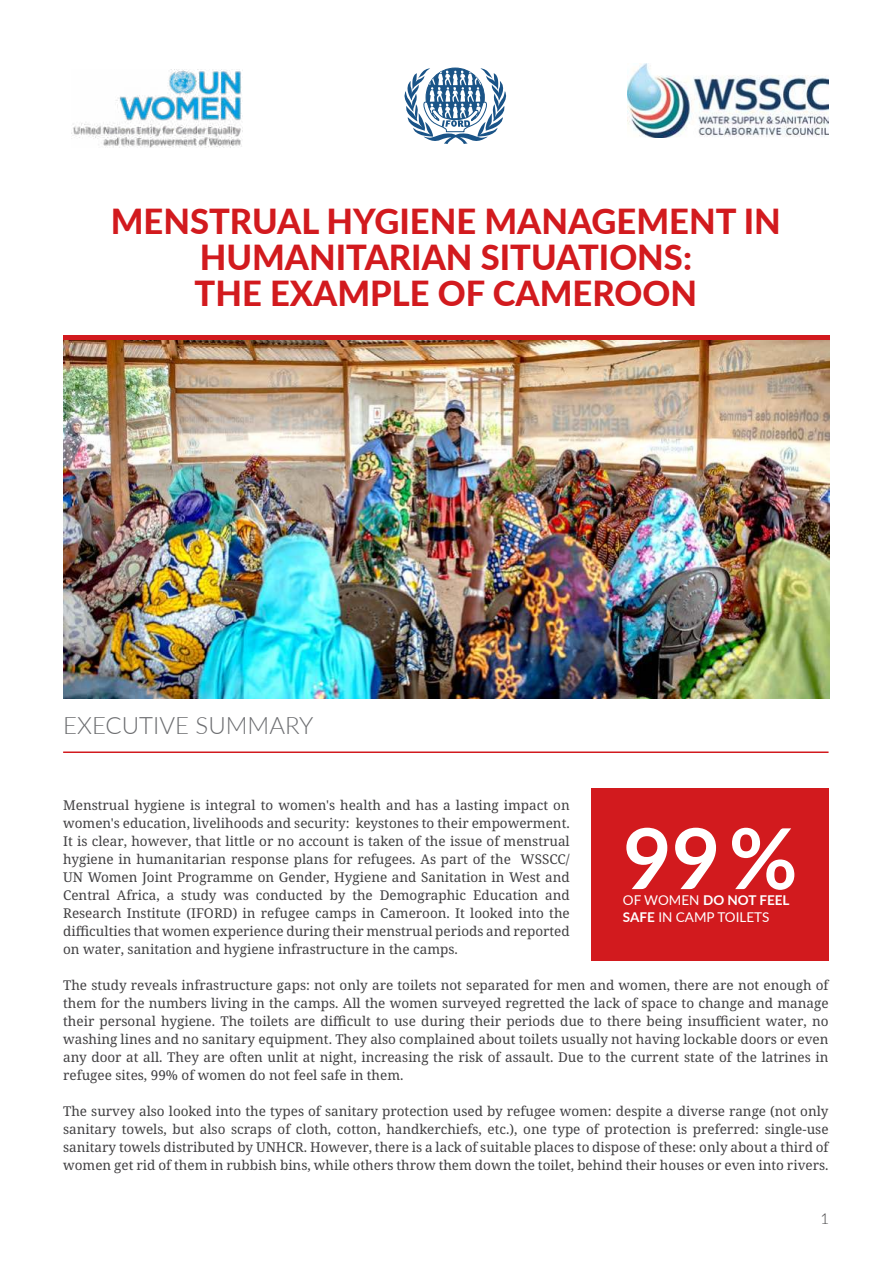
<style>
.page{position:relative;width:893px;height:1263px;background:#fff}
.page>*{position:absolute;margin:0;border:0;box-sizing:border-box;transform-origin:0 0}
.t1{font:700 84px "Lato";color:#fff}
.t2{font:800 34.5px/36px "Lato";color:#d21a1e;text-align:center}
.t3{font:300 24px "Lato";color:#6c6d70}
.t4{font:300 15px "Lato";color:#414042}
.t5{font:13.5px/18px "Noto Serif";color:#414042;text-align:justify}
.t6{font:13.5px/16.2px "Lato";color:#fff}
.s1{font-weight:700}
</style>
<div class="page">
<div style="left:63px;top:335px;width:766px;height:6px;background:#d21a1e"></div>
<img style="left:63px;top:341px;width:766px;height:357px">
<img style="left:72px;top:69px;width:170px;height:78px">
<img style="left:627px;top:64px;width:201px;height:73px">
<hr style="left:63px;top:751px;width:765px;height:2px;background:#d21a1e">
<div style="left:591px;top:789px;width:237px;height:172px;background:#d21a1e"></div>
<svg style="left:404px;top:68px;width:103px;height:76px"></svg>
<h2 class="t2" style="left:111px;top:206px;width:671px">MENSTRUAL HYGIENE MANAGEMENT IN<br>HUMANITARIAN SITUATIONS:<br>THE EXAMPLE OF CAMEROON</h2>
<h3 class="t3" style="left:63px;top:712px;width:252px">EXECUTIVE SUMMARY</h3>
<p class="t5" style="left:63px;top:797px;width:508px">Menstrual hygiene is integral to women's health and has a lasting impact on women's education, livelihoods and security: keystones to their empowerment.<br>It is clear, however, that little or no account is taken of the issue of menstrual hygiene in humanitarian response plans for refugees. As part of the WSSCC/ UN Women Joint Programme on Gender, Hygiene and Sanitation in West and Central Africa, a study was conducted by the Demographic Education and Research Institute (IFORD) in refugee camps in Cameroon. It looked into the difficulties that women experience during their menstrual periods and reported on water, sanitation and hygiene infrastructure in the camps.</p>
<p class="t5" style="left:63px;top:977px;width:767px">The study reveals infrastructure gaps: not only are toilets not separated for men and women, there are not enough of them for the numbers living in the camps. All the women surveyed regretted the lack of space to change and manage their personal hygiene. The toilets are difficult to use during their periods due to there being insufficient water, no washing lines and no sanitary equipment. They also complained about toilets usually not having lockable doors or even any door at all. They are often unlit at night, increasing the risk of assault. Due to the current state of the latrines in refugee sites, 99% of women do not feel safe in them.</p>
<p class="t5" style="left:63px;top:1103px;width:767px">The survey also looked into the types of sanitary protection used by refugee women: despite a diverse range (not only sanitary towels, but also scraps of cloth, cotton, handkerchiefs, etc.), one type of protection is preferred: single-use sanitary towels distributed by UNHCR. However, there is a lack of suitable places to dispose of these: only about a third of women get rid of them in rubbish bins, while others throw them down the toilet, behind their houses or even into rivers.</p>
<h1 class="t1" style="left:623px;top:811px;width:176px">99%</h1>
<p class="t6" style="left:623px;top:893px;width:168px">OF WOMEN <span class="s1">DO NOT FEEL<br>SAFE</span> IN CAMP TOILETS</p>
<p class="t4" style="left:820px;top:1210px;width:10px">1</p>
</div>
